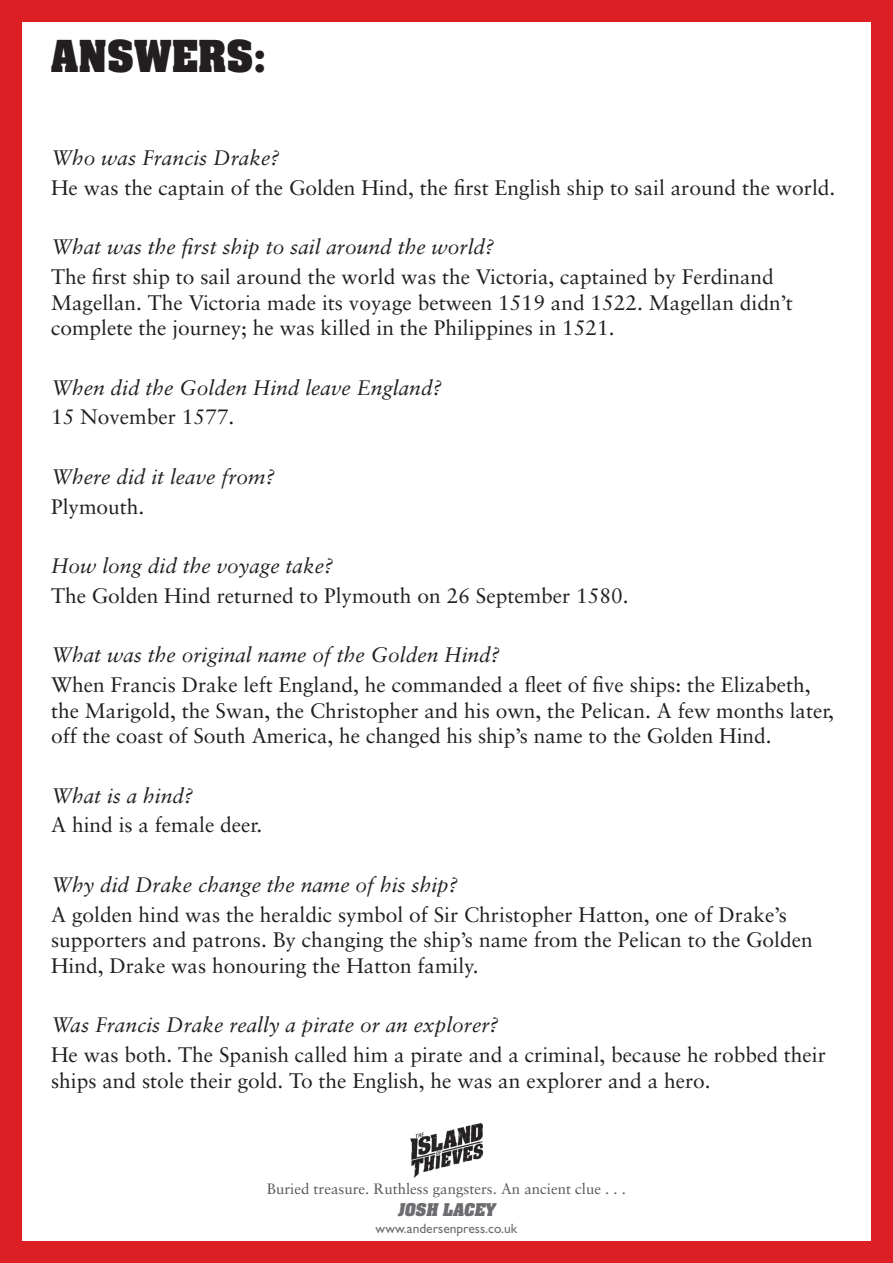
<style>
.page{position:relative;width:893px;height:1263px;background:#fff}
.page>*{position:absolute;margin:0;border:0;box-sizing:border-box;transform-origin:0 0}
.t1{font:700 37.5px "Aachen CE";color:#231f20}
.t2{font:21px/25.5px "Sabon";color:#231f20}
.t3{font:italic 21px "Sabon";color:#231f20}
.t4{font:15px "Sabon";color:#57585a}
.t5{font:italic 700 15px "Aachen CE";color:#6c6d70}
.t6{font:13.5px "Gill Sans";color:#6c6d70}
</style>
<div class="page">
<img style="left:410px;top:1123px;width:74px;height:55px">
<div style="left:0;top:0;width:893px;height:21px;background:#db1f25"></div>
<div style="left:0;top:1242px;width:893px;height:21px;background:#db1f25"></div>
<div style="left:0;top:0;width:21px;height:1263px;background:#db1f25"></div>
<div style="left:872px;top:0;width:21px;height:1263px;background:#db1f25"></div>
<h1 class="t1" style="left:51px;top:30px;width:217px">ANSWERS:</h1>
<p class="t3" style="left:51px;top:146px;width:230px">Who was Francis Drake?</p>
<p class="t2" style="left:51px;top:175px;width:786px">He was the captain of the Golden Hind, the first English ship to sail around the world.</p>
<p class="t3" style="left:51px;top:235px;width:445px">What was the first ship to sail around the world?</p>
<p class="t2" style="left:51px;top:264px;width:743px">The first ship to sail around the world was the Victoria, captained by Ferdinand<br>Magellan. The Victoria made its voyage between 1519 and 1522. Magellan didn’t complete the journey; he was killed in the Philippines in 1521.</p>
<p class="t3" style="left:51px;top:375px;width:392px">When did the Golden Hind leave England?</p>
<p class="t2" style="left:51px;top:404px;width:185px">15 November 1577.</p>
<p class="t3" style="left:51px;top:464px;width:226px">Where did it leave from?</p>
<p class="t2" style="left:51px;top:493px;width:95px">Plymouth.</p>
<p class="t3" style="left:51px;top:554px;width:284px">How long did the voyage take?</p>
<p class="t2" style="left:51px;top:583px;width:579px">The Golden Hind returned to Plymouth on 26 September 1580.</p>
<p class="t3" style="left:51px;top:643px;width:451px">What was the original name of the Golden Hind?</p>
<p class="t2" style="left:51px;top:672px;width:784px">When Francis Drake left England, he commanded a fleet of five ships: the Elizabeth, the Marigold, the Swan, the Christopher and his own, the Pelican. A few months later, off the coast of South America, he changed his ship’s name to the Golden Hind.</p>
<p class="t3" style="left:51px;top:783px;width:144px">What is a hind?</p>
<p class="t2" style="left:51px;top:812px;width:213px">A hind is a female deer.</p>
<p class="t3" style="left:51px;top:872px;width:409px">Why did Drake change the name of his ship?</p>
<p class="t2" style="left:51px;top:901px;width:763px">A golden hind was the heraldic symbol of Sir Christopher Hatton, one of Drake’s supporters and patrons. By changing the ship’s name from the Pelican to the Golden<br>Hind, Drake was honouring the Hatton family.</p>
<p class="t3" style="left:51px;top:1013px;width:449px">Was Francis Drake really a pirate or an explorer?</p>
<p class="t2" style="left:51px;top:1042px;width:776px">He was both. The Spanish called him a pirate and a criminal, because he robbed their ships and stole their gold. To the English, he was an explorer and a hero.</p>
<p class="t4" style="left:267px;top:1179px;width:361px">Buried treasure. Ruthless gangsters. An ancient clue . . .</p>
<p class="t5" style="left:398px;top:1199px;width:102px">JOSH LACEY</p>
<p class="t6" style="left:376px;top:1220px;width:143px">www.andersenpress.co.uk</p>
</div>
